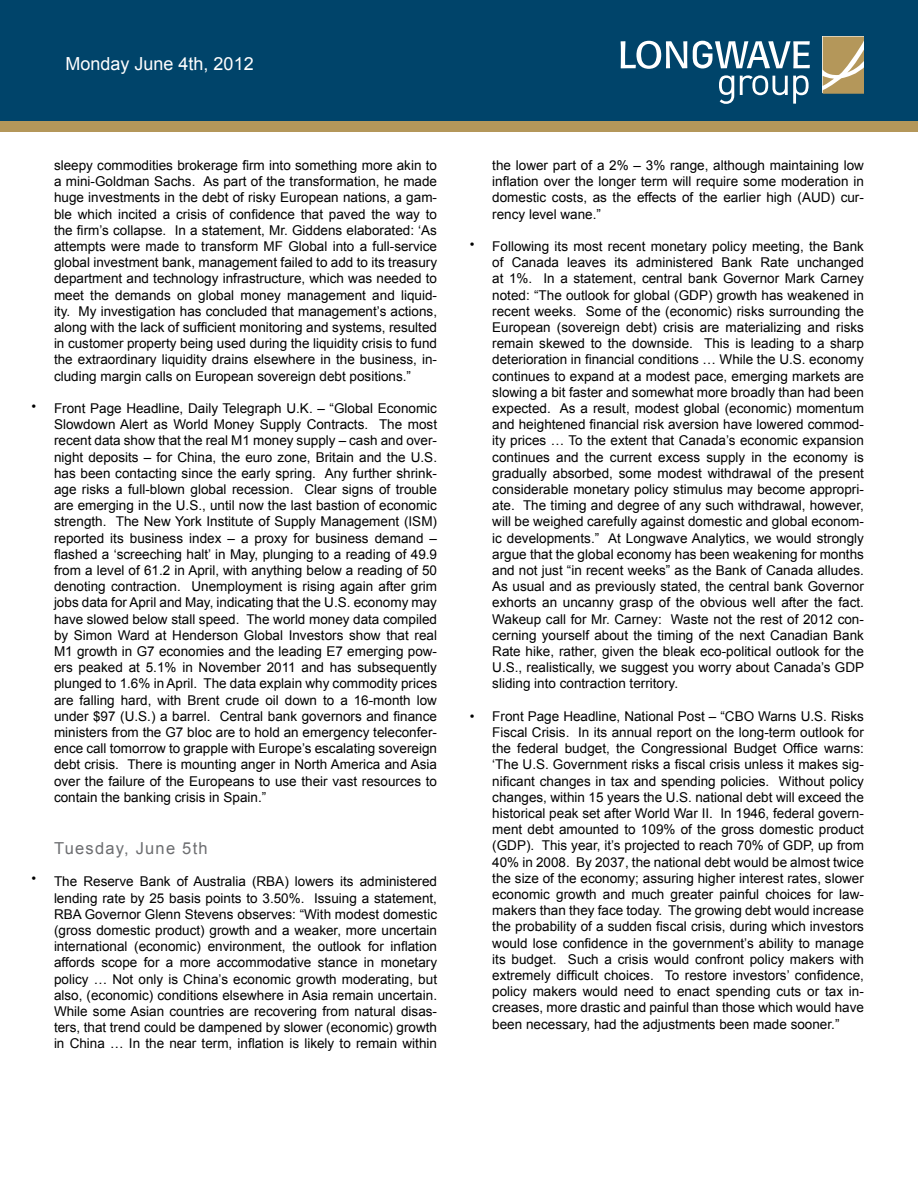
<style>
.page{position:relative;width:918px;height:1188px;background:#fff}
.page>*{position:absolute;margin:0;border:0;box-sizing:border-box;transform-origin:0 0}
.t1{font:18px "Arial";color:#fff}
.t2{font:16.5px "Arial";letter-spacing:.075em;color:#6d6e71}
.t3{font:13.5px/16.2px "Arial";color:#000;text-align:justify}
</style>
<div class="page">
<div style="left:0;top:0;width:918px;height:123px;background:#00446a"></div>
<div style="left:0;top:122px;width:918px;height:10px;background:#b4975a"></div>
<svg style="left:621px;top:41px;width:66px;height:28px"></svg>
<svg style="left:693px;top:41px;width:117px;height:27px"></svg>
<svg style="left:719px;top:75px;width:15px;height:29px"></svg>
<svg style="left:740px;top:75px;width:69px;height:29px"></svg>
<svg style="left:823px;top:37px;width:41px;height:57px;background:#c0a877"></svg>
<h1 class="t1" style="left:66px;top:52px;width:190px">Monday June 4th, 2012</h1>
<p class="t3" style="left:31px;top:399px;width:6px">•</p>
<p class="t3" style="left:31px;top:870px;width:6px">•</p>
<p class="t3" style="left:54px;top:157px;width:385px">sleepy commodities brokerage firm into something more akin to a mini-Goldman Sachs. As part of the transformation, he made huge investments in the debt of risky European nations, a gam&shy;ble which incited a crisis of confidence that paved the way to the firm’s collapse. In a statement, Mr. Giddens elaborated: ‘As attempts were made to transform MF Global into a full-service global investment bank, management failed to add to its treasury department and technology infrastructure, which was needed to meet the demands on global money management and liquid&shy;ity. My investigation has concluded that management’s actions, along with the lack of sufficient monitoring and systems, resulted in customer property being used during the liquidity crisis to fund the extraordinary liquidity drains elsewhere in the business, in&shy;cluding margin calls on European sovereign debt positions.”</p>
<p class="t3" style="left:54px;top:400px;width:385px">Front Page Headline, Daily Telegraph U.K. – “Global Economic Slowdown Alert as World Money Supply Contracts. The most recent data show that the real M1 money supply – cash and over&shy;night deposits – for China, the euro zone, Britain and the U.S. has been contacting since the early spring. Any further shrink&shy;age risks a full-blown global recession. Clear signs of trouble are emerging in the U.S., until now the last bastion of economic strength. The New York Institute of Supply Management (ISM) reported its business index – a proxy for business demand – flashed a ‘screeching halt’ in May, plunging to a reading of 49.9 from a level of 61.2 in April, with anything below a reading of 50 denoting contraction. Unemployment is rising again after grim jobs data for April and May, indicating that the U.S. economy may have slowed below stall speed. The world money data compiled by Simon Ward at Henderson Global Investors show that real M1 growth in G7 economies and the leading E7 emerging pow&shy;ers peaked at 5.1% in November 2011 and has subsequently plunged to 1.6% in April. The data explain why commodity prices are falling hard, with Brent crude oil down to a 16-month low under $97 (U.S.) a barrel. Central bank governors and finance ministers from the G7 bloc are to hold an emergency teleconfer&shy;ence call tomorrow to grapple with Europe’s escalating sovereign debt crisis. There is mounting anger in North America and Asia over the failure of the Europeans to use their vast resources to contain the banking crisis in Spain.”</p>
<p class="t2" style="left:54px;top:837px;width:155px">Tuesday, June 5th</p>
<p class="t3" style="left:54px;top:874px;width:385px">The Reserve Bank of Australia (RBA) lowers its administered lending rate by 25 basis points to 3.50%. Issuing a statement, RBA Governor Glenn Stevens observes: “With modest domestic (gross domestic product) growth and a weaker, more uncertain international (economic) environment, the outlook for inflation affords scope for a more accommodative stance in monetary policy … Not only is China’s economic growth moderating, but also, (economic) conditions elsewhere in Asia remain uncertain.<br>While some Asian countries are recovering from natural disas&shy;ters, that trend could be dampened by slower (economic) growth in China … In the near term, inflation is likely to remain within</p>
<p class="t3" style="left:470px;top:237px;width:6px">•</p>
<p class="t3" style="left:470px;top:708px;width:6px">•</p>
<p class="t3" style="left:492px;top:157px;width:373px">the lower part of a 2% – 3% range, although maintaining low inflation over the longer term will require some moderation in domestic costs, as the effects of the earlier high (AUD) cur&shy;rency level wane.”</p>
<p class="t3" style="left:492px;top:238px;width:373px">Following its most recent monetary policy meeting, the Bank of Canada leaves its administered Bank Rate unchanged at 1%. In a statement, central bank Governor Mark Carney noted: “The outlook for global (GDP) growth has weakened in recent weeks. Some of the (economic) risks surrounding the European (sovereign debt) crisis are materializing and risks remain skewed to the downside. This is leading to a sharp deterioration in financial conditions … While the U.S. economy continues to expand at a modest pace, emerging markets are slowing a bit faster and somewhat more broadly than had been expected. As a result, modest global (economic) momentum and heightened financial risk aversion have lowered commod&shy;ity prices … To the extent that Canada’s economic expansion continues and the current excess supply in the economy is gradually absorbed, some modest withdrawal of the present considerable monetary policy stimulus may become appropri&shy;ate. The timing and degree of any such withdrawal, however, will be weighed carefully against domestic and global econom&shy;ic developments.” At Longwave Analytics, we would strongly argue that the global economy has been weakening for months and not just “in recent weeks” as the Bank of Canada alludes.<br>As usual and as previously stated, the central bank Governor exhorts an uncanny grasp of the obvious well after the fact.<br>Wakeup call for Mr. Carney: Waste not the rest of 2012 con&shy;cerning yourself about the timing of the next Canadian Bank Rate hike, rather, given the bleak eco-political outlook for the U.S., realistically, we suggest you worry about Canada’s GDP sliding into contraction territory.</p>
<p class="t3" style="left:492px;top:708px;width:373px">Front Page Headline, National Post – “CBO Warns U.S. Risks Fiscal Crisis. In its annual report on the long-term outlook for the federal budget, the Congressional Budget Office warns: ‘The U.S. Government risks a fiscal crisis unless it makes sig&shy;nificant changes in tax and spending policies. Without policy changes, within 15 years the U.S. national debt will exceed the historical peak set after World War II. In 1946, federal govern&shy;ment debt amounted to 109% of the gross domestic product (GDP). This year, it’s projected to reach 70% of GDP, up from 40% in 2008. By 2037, the national debt would be almost twice the size of the economy; assuring higher interest rates, slower economic growth and much greater painful choices for law&shy;makers than they face today. The growing debt would increase the probability of a sudden fiscal crisis, during which investors would lose confidence in the government’s ability to manage its budget. Such a crisis would confront policy makers with extremely difficult choices. To restore investors’ confidence, policy makers would need to enact spending cuts or tax in&shy;creases, more drastic and painful than those which would have been necessary, had the adjustments been made sooner.”</p>
</div>
